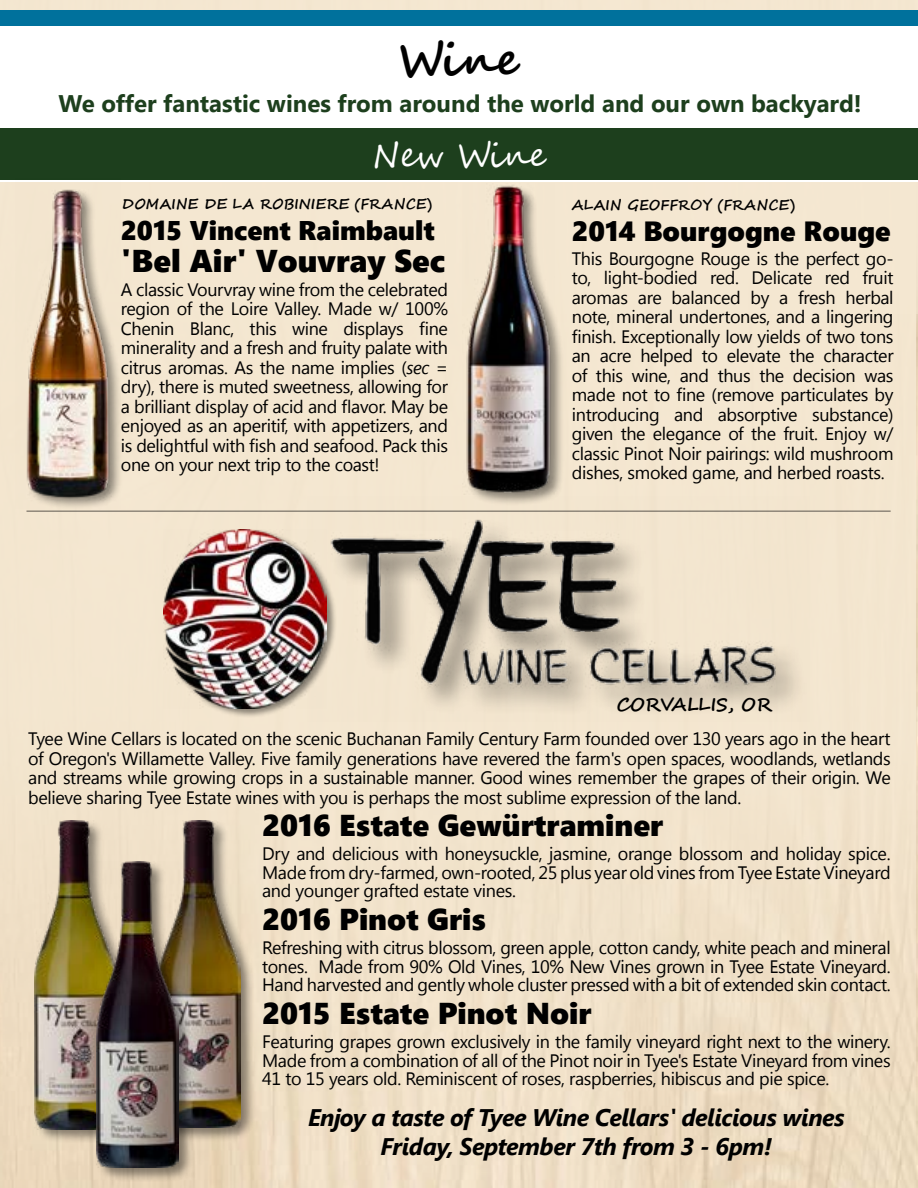
<style>
.page{position:relative;width:918px;height:1188px;background:#fff}
.page>*{position:absolute;margin:0;border:0;box-sizing:border-box;transform-origin:0 0}
.t1{font:700 45px "Segoe Script";color:#000}
.t2{font:33px "Segoe Script";color:#fff}
.t3{font:31.5px "Segoe UI Black";color:#000}
.t4{font:30.15px "Segoe UI Black";color:#000}
.t5{font:27.75px "Segoe UI Black";color:#000}
.t6{font:27px "Segoe UI Black";color:#000}
.t7{font:italic 700 24px/28.8px "Segoe UI";letter-spacing:-.02em;color:#000;text-align:center}
.t8{font:700 24px "Segoe UI";color:#1d3f1d}
.t9{font:700 18.3px "Segoe Script";color:#000}
.t10{font:18px/19.5px "Segoe UI";letter-spacing:-.02em;color:#000;text-align:justify}
.t11{font:700 14.25px "Segoe Script";color:#000}
.s1{font-style:italic}
</style>
<div class="page">
<div style="left:0;top:0;width:917px;height:314px;background:#f5e8d2"></div>
<div style="left:0;top:164px;width:916px;height:1024px;background:#f5e8d2"></div>
<div style="left:0;top:25px;width:918px;height:157px;background:#fff"></div>
<div style="left:0;top:10px;width:918px;height:15px;background:#00719c"></div>
<div style="left:0;top:128px;width:918px;height:52px;background:#1d3f1d"></div>
<img style="left:26px;top:189px;width:94px;height:319px">
<div style="left:466px;top:185px;width:99px;height:321px;background:#000;opacity:.44"></div>
<img style="left:466px;top:185px;width:89px;height:309px">
<hr style="left:26px;top:510px;width:865px;height:2px;background:#000">
<div style="left:164px;top:529px;width:172px;height:189px;background:#000;opacity:.44"></div>
<img style="left:163px;top:530px;width:145px;height:179px">
<img style="left:308px;top:497px;width:502px;height:221px">
<div style="left:34px;top:820px;width:97px;height:324px;background:#000;opacity:.44"></div>
<img style="left:34px;top:820px;width:83px;height:309px">
<div style="left:158px;top:820px;width:97px;height:322px;background:#000;opacity:.44"></div>
<img style="left:158px;top:820px;width:83px;height:307px">
<div style="left:96px;top:861px;width:97px;height:321px;background:#000;opacity:.44"></div>
<img style="left:96px;top:862px;width:83px;height:305px">
<h1 class="t1" style="left:398px;top:24px;width:122px">Wine</h1>
<h3 class="t8" style="left:58px;top:87px;width:805px">We offer fantastic wines from around the world and our own backyard!</h3>
<h2 class="t2" style="left:372px;top:128px;width:175px">New Wine</h2>
<p class="t11" style="left:122px;top:192px;width:312px">DOMAINE DE LA ROBINIERE (FRANCE)</p>
<p class="t11" style="left:572px;top:193px;width:225px">ALAIN GEOFFROY (FRANCE)</p>
<h3 class="t6" style="left:121px;top:211px;width:315px">2015 Vincent Raimbault</h3>
<h3 class="t3" style="left:121px;top:238px;width:326px">'Bel Air' Vouvray Sec</h3>
<p class="t10" style="left:121px;top:279px;width:329px">A classic Vourvray wine from the celebrated region of the Loire Valley. Made w/ 100% Chenin Blanc, this wine displays fine minerality and a fresh and fruity palate with citrus aromas. As the name implies (<span class="s1">sec</span> = dry), there is muted sweetness, allowing for a brilliant display of acid and flavor. May be enjoyed as an aperitif, with appetizers, and is delightful with fish and seafood. Pack this one on your next trip to the coast!</p>
<h3 class="t5" style="left:572px;top:211px;width:320px">2014 Bourgogne Rouge</h3>
<p class="t10" style="left:572px;top:248px;width:323px">This Bourgogne Rouge is the perfect go&shy;to, light-bodied red. Delicate red fruit aromas are balanced by a fresh herbal note, mineral undertones, and a lingering finish. Exceptionally low yields of two tons an acre helped to elevate the character of this wine, and thus the decision was made not to fine (remove particulates by introducing and absorptive substance) given the elegance of the fruit. Enjoy w/ classic Pinot Noir pairings: wild mushroom dishes, smoked game, and herbed roasts.</p>
<p class="t9" style="left:616px;top:690px;width:157px">CORVALLIS, OR</p>
<p class="t10" style="left:28px;top:728px;width:864px">Tyee Wine Cellars is located on the scenic Buchanan Family Century Farm founded over 130 years ago in the heart of Oregon's Willamette Valley. Five family generations have revered the farm's open spaces, woodlands, wetlands and streams while growing crops in a sustainable manner. Good wines remember the grapes of their origin. We believe sharing Tyee Estate wines with you is perhaps the most sublime expression of the land.</p>
<h3 class="t4" style="left:262px;top:804px;width:403px">2016 Estate Gewürtraminer</h3>
<p class="t10" style="left:262px;top:844px;width:630px;line-height:18.8px">Dry and delicious with honeysuckle, jasmine, orange blossom and holiday spice.<br>Made from dry-farmed, own-rooted, 25 plus year old vines from Tyee Estate Vineyard and younger grafted estate vines.</p>
<p class="t10" style="left:262px;top:938px;width:630px;line-height:18.8px">Refreshing with citrus blossom, green apple, cotton candy, white peach and mineral tones. Made from 90% Old Vines, 10% New Vines grown in Tyee Estate Vineyard.<br>Hand harvested and gently whole cluster pressed with a bit of extended skin contact.</p>
<p class="t10" style="left:262px;top:1032px;width:630px;line-height:18.8px">Featuring grapes grown exclusively in the family vineyard right next to the winery.<br>Made from a combination of all of the Pinot noir in Tyee's Estate Vineyard from vines 41 to 15 years old. Reminiscent of roses, raspberries, hibiscus and pie spice.</p>
<h3 class="t7" style="left:308px;top:1102px;width:538px">Enjoy a taste of Tyee Wine Cellars' delicious wines<br>Friday, September 7th from 3 - 6pm!</h3>
<h3 class="t4" style="left:262px;top:898px;width:225px">2016 Pinot Gris</h3>
<h3 class="t4" style="left:262px;top:992px;width:331px">2015 Estate Pinot Noir</h3>
</div>
